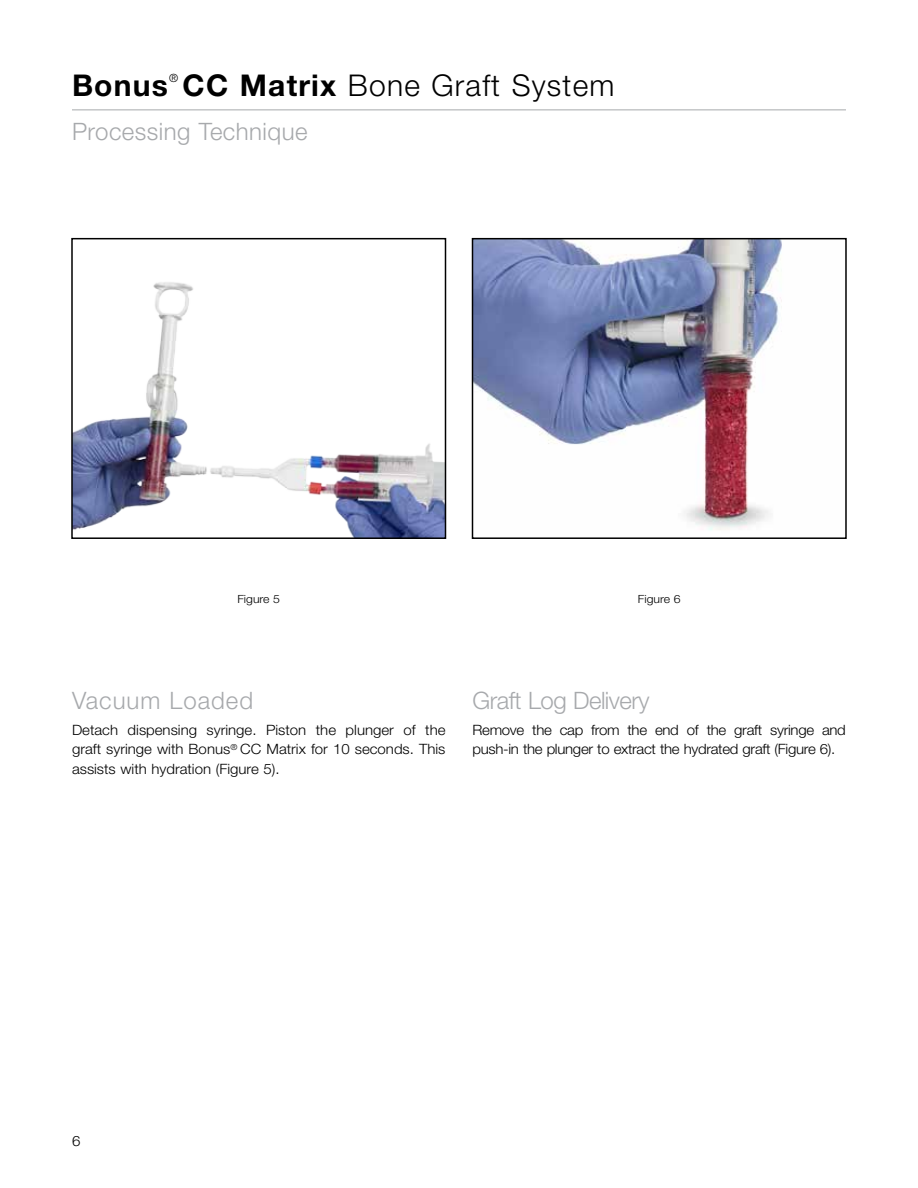
<style>
.page{position:relative;width:918px;height:1188px;background:#fff}
.page>*{position:absolute;margin:0;border:0;box-sizing:border-box;transform-origin:0 0}
.t1{font:300 30px "Helvetica Neue LT Std";letter-spacing:.04em;color:#000}
.t2{font:700 30px "Helvetica Neue LT Std";letter-spacing:.04em;color:#000}
.t3{font:300 24px "Helvetica Neue LT Std";letter-spacing:.02em;color:#a7a9ac}
.t4{font:300 24px "Helvetica Neue LT Std";letter-spacing:-.02em;color:#a7a9ac}
.t5{font:300 24px "Helvetica Neue LT Std";letter-spacing:.04em;color:#a7a9ac}
.t6{font:300 14.25px/19.5px "Helvetica Neue LT Std";letter-spacing:-.02em;color:#000;text-align:justify;scale:1.05 1}
.t7{font:300 11.4px "Helvetica Neue LT Std";color:#000}
.t8{font:300 11.25px "Helvetica Neue LT Std";color:#000;scale:1.09 1}
.s1{font-weight:700}
</style>
<div class="page">
<hr style="left:72px;top:110px;width:774px;height:1px;background:#a7a9ac">
<img style="left:475px;top:241px;width:307px;height:289px">
<div style="left:472px;top:238px;width:375px;height:301px;border:2px solid #000"></div>
<img style="left:74px;top:282px;width:369px;height:254px">
<div style="left:71px;top:238px;width:375px;height:301px;border:2px solid #000"></div>
<h1 class="t2" style="left:72px;top:67px;width:97px">Bonus</h1>
<p class="t7" style="left:169px;top:71px;width:11px">®</p>
<h1 class="t1" style="left:183px;top:67px;width:433px"><span class="s1">CC Matrix</span> Bone Graft System</h1>
<h2 class="t3" style="left:72px;top:116px;width:237px">Processing Technique</h2>
<p class="t8" style="left:237px;top:592px;width:41px">Figure 5</p>
<p class="t8" style="left:638px;top:592px;width:41px">Figure 6</p>
<h2 class="t5" style="left:72px;top:686px;width:183px">Vacuum Loaded</h2>
<p class="t6" style="left:72px;top:720px;width:357px">Detach dispensing syringe. Piston the plunger of the graft syringe with Bonus<sup>®</sup> CC Matrix for 10 seconds. This assists with hydration (Figure 5).</p>
<h2 class="t4" style="left:472px;top:686px;width:179px">Graft Log Delivery</h2>
<p class="t6" style="left:472px;top:720px;width:357px">Remove the cap from the end of the graft syringe and push-in the plunger to extract the hydrated graft (Figure 6).</p>
<p class="t6" style="left:72px;top:1131px;width:9px">6</p>
</div>
